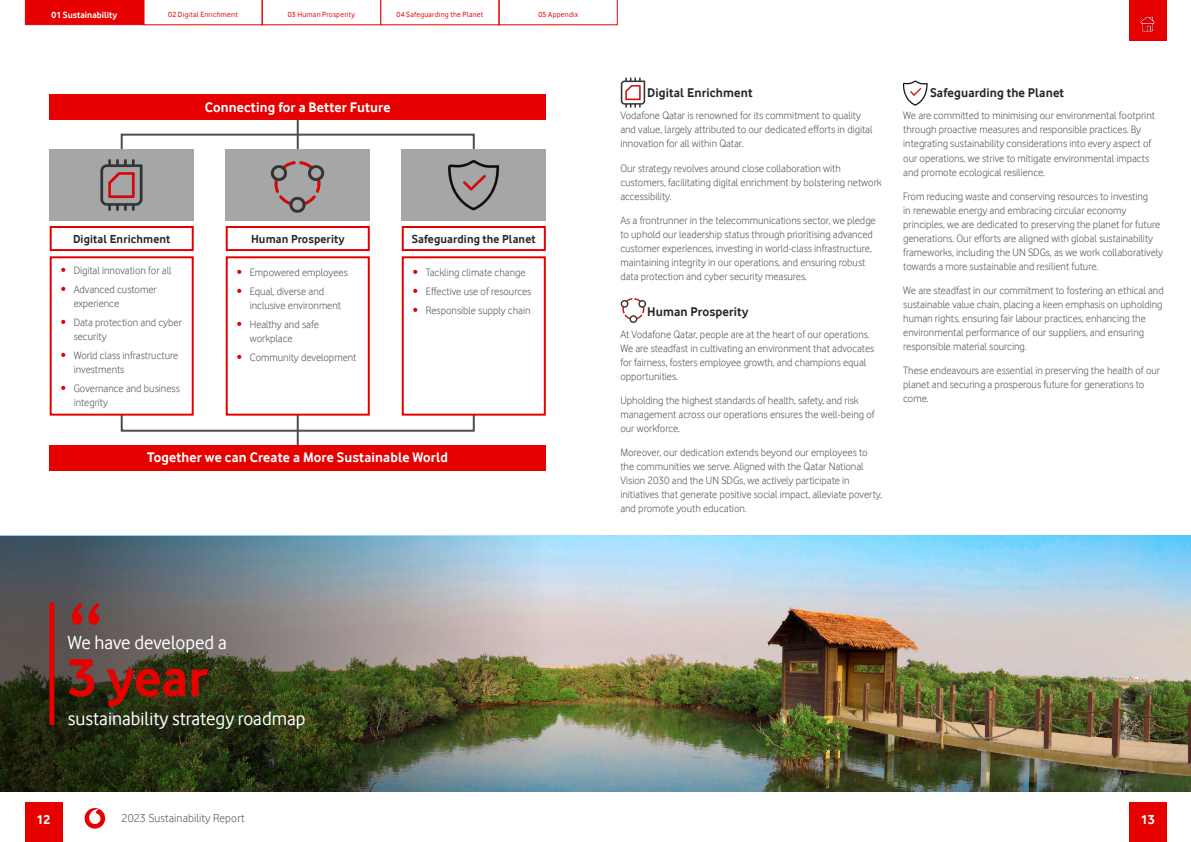
<style>
.page{position:relative;width:1191px;height:842px;background:#fff}
.page>*{position:absolute;margin:0;border:0;box-sizing:border-box;transform-origin:0 0}
.t1{font:100px "Vodafone Rg";color:#e60000}
.t2{font:700 55px "Vodafone Rg";color:#e60000}
.t3{font:19.5px "Vodafone Rg";color:#fff}
.t4{font:700 14.3px "Vodafone Rg";letter-spacing:.01em;color:#fff}
.t5{font:700 13.5px "Vodafone Rg";color:#fff}
.t6{font:700 13px "Vodafone Rg";letter-spacing:.01em;color:#25282b}
.t7{font:700 12px "Vodafone Rg";letter-spacing:.01em;color:#25282b}
.t8{font:12px "Vodafone Lt";letter-spacing:.01em;color:#4a4d4e}
.t9{font:11px/14px "Vodafone Lt";color:#4a4d4e}
.t10{font:700 9.3px "Vodafone Rg";color:#fff}
.t11{font:7.7px "Vodafone Rg";letter-spacing:.03em;color:#e60000}
.s1{color:#e60000}
</style>
<div class="page">
<img style="left:546px;top:536px;width:645px;height:256px">
<img style="left:0;top:536px;width:546px;height:256px">
<div style="left:49px;top:603px;width:5px;height:122px;background:#e60000"></div>
<hr style="left:297px;top:109px;width:2px;height:49px;background:#4a4d4e">
<div style="left:121px;top:134px;width:354px;height:25px;border:2px solid #4a4d4e"></div>
<hr style="left:297px;top:359px;width:2px;height:97px;background:#4a4d4e">
<svg style="left:120px;top:311px;width:355px;height:122px"></svg>
<div style="left:50px;top:149px;width:144px;height:72px;background:#a4a6a7"></div>
<div style="left:50px;top:226px;width:144px;height:25px;border:2px solid #e60000"></div>
<div style="left:50px;top:256px;width:144px;height:160px;background:#fff;border:2px solid #e60000"></div>
<div style="left:226px;top:256px;width:144px;height:160px;background:#fff;border:2px solid #e60000"></div>
<div style="left:402px;top:256px;width:144px;height:160px;background:#fff;border:2px solid #e60000"></div>
<div style="left:226px;top:226px;width:144px;height:25px;border:2px solid #e60000"></div>
<div style="left:402px;top:226px;width:144px;height:25px;border:2px solid #e60000"></div>
<div style="left:226px;top:149px;width:144px;height:72px;background:#a4a6a7"></div>
<div style="left:402px;top:149px;width:144px;height:72px;background:#a4a6a7"></div>
<img style="left:100px;top:159px;width:43px;height:52px">
<img style="left:270px;top:161px;width:55px;height:52px">
<img style="left:448px;top:160px;width:52px;height:51px">
<div style="left:49px;top:95px;width:497px;height:25px;background:#e60000"></div>
<div style="left:49px;top:445px;width:497px;height:25px;background:#e60000"></div>
<img style="left:620px;top:77px;width:26px;height:31px">
<img style="left:620px;top:298px;width:27px;height:25px">
<img style="left:903px;top:80px;width:25px;height:26px">
<div style="left:1129px;top:0;width:37px;height:40px;background:#e60000"></div>
<img style="left:1140px;top:16px;width:15px;height:16px">
<svg style="left:25px;top:0;width:592px;height:25px"></svg>
<div style="left:85px;top:808px;width:20px;height:21px;background:#e60000;border-radius:50%"></div>
<svg style="left:89px;top:809px;width:11px;height:15px"></svg>
<div style="left:1129px;top:802px;width:37px;height:40px;background:#e60000"></div>
<div style="left:25px;top:802px;width:37px;height:40px;background:#e60000"></div>
<p class="t10" style="left:52px;top:10px;width:67px">01 Sustainability</p>
<p class="t11" style="left:168px;top:10px;width:71px">02 Digital Enrichment</p>
<p class="t11" style="left:288px;top:10px;width:69px">03 Human Prosperity</p>
<p class="t11" style="left:396px;top:10px;width:88px">04 Safeguarding the Planet</p>
<p class="t11" style="left:538px;top:10px;width:41px">05 Appendix</p>
<h3 class="t4" style="left:205px;top:99px;width:187px">Connecting for a Better Future</h3>
<p class="t7" style="left:73px;top:232px;width:99px">Digital Enrichment</p>
<p class="t7" style="left:251px;top:232px;width:95px">Human Prosperity</p>
<p class="t7" style="left:412px;top:232px;width:125px">Safeguarding the Planet</p>
<p class="t9" style="left:61px;top:263px;width:112px"><span class="s1">•</span> Digital innovation for all</p>
<p class="t9" style="left:74px;top:282px;width:85px;text-indent:-13px"><span class="s1">•</span> Advanced customer experience</p>
<p class="t9" style="left:74px;top:315px;width:110px;text-indent:-13px"><span class="s1">•</span> Data protection and cyber security</p>
<p class="t9" style="left:74px;top:348px;width:106px;text-indent:-13px"><span class="s1">•</span> World class infrastructure investments</p>
<p class="t9" style="left:74px;top:381px;width:108px;text-indent:-13px"><span class="s1">•</span> Governance and business integrity</p>
<p class="t9" style="left:237px;top:265px;width:113px"><span class="s1">•</span> Empowered employees</p>
<p class="t9" style="left:250px;top:284px;width:93px;text-indent:-13px"><span class="s1">•</span> Equal, diverse and inclusive environment</p>
<p class="t9" style="left:250px;top:317px;width:71px;text-indent:-13px"><span class="s1">•</span> Healthy and safe workplace</p>
<p class="t9" style="left:237px;top:350px;width:121px"><span class="s1">•</span> Community development</p>
<p class="t9" style="left:413px;top:265px;width:114px"><span class="s1">•</span> Tackling climate change</p>
<p class="t9" style="left:413px;top:284px;width:120px"><span class="s1">•</span> Effective use of resources</p>
<p class="t9" style="left:413px;top:303px;width:119px"><span class="s1">•</span> Responsible supply chain</p>
<h3 class="t4" style="left:147px;top:449px;width:302px">Together we can Create a More Sustainable World</h3>
<h1 class="t1" style="left:68px;top:579px;width:37px">“</h1>
<h3 class="t3" style="left:68px;top:631px;width:160px">We have developed a</h3>
<h2 class="t2" style="left:68px;top:646px;width:141px">3 year</h2>
<h3 class="t3" style="left:68px;top:707px;width:239px">sustainability strategy roadmap</h3>
<p class="t6" style="left:647px;top:86px;width:107px">Digital Enrichment</p>
<p class="t9" style="left:620px;top:109px;width:254px">Vodafone Qatar is renowned for its commitment to quality and value, largely attributed to our dedicated efforts in digital innovation for all within Qatar.</p>
<p class="t9" style="left:620px;top:161px;width:263px">Our strategy revolves around close collaboration with customers, facilitating digital enrichment by bolstering network accessibility.</p>
<p class="t9" style="left:620px;top:213px;width:257px">As a frontrunner in the telecommunications sector, we pledge to uphold our leadership status through prioritising advanced customer experiences, investing in world-class infrastructure, maintaining integrity in our operations, and ensuring robust data protection and cyber security measures.</p>
<p class="t6" style="left:647px;top:304px;width:103px">Human Prosperity</p>
<p class="t9" style="left:620px;top:327px;width:255px">At Vodafone Qatar, people are at the heart of our operations.<br>We are steadfast in cultivating an environment that advocates for fairness, fosters employee growth, and champions equal opportunities.</p>
<p class="t9" style="left:620px;top:393px;width:256px">Upholding the highest standards of health, safety, and risk management across our operations ensures the well-being of our workforce.</p>
<p class="t9" style="left:620px;top:445px;width:263px">Moreover, our dedication extends beyond our employees to the communities we serve. Aligned with the Qatar National Vision 2030 and the UN SDGs, we actively participate in initiatives that generate positive social impact, alleviate poverty, and promote youth education.</p>
<p class="t6" style="left:930px;top:86px;width:136px">Safeguarding the Planet</p>
<p class="t9" style="left:903px;top:109px;width:253px">We are committed to minimising our environmental footprint through proactive measures and responsible practices. By integrating sustainability considerations into every aspect of our operations, we strive to mitigate environmental impacts and promote ecological resilience.</p>
<p class="t9" style="left:903px;top:189px;width:261px">From reducing waste and conserving resources to investing<br>in renewable energy and embracing circular economy principles, we are dedicated to preserving the planet for future generations. Our efforts are aligned with global sustainability frameworks, including the UN SDGs, as we work collaboratively towards a more sustainable and resilient future.</p>
<p class="t9" style="left:903px;top:283px;width:262px">We are steadfast in our commitment to fostering an ethical and sustainable value chain, placing a keen emphasis on upholding human rights, ensuring fair labour practices, enhancing the environmental performance of our suppliers, and ensuring responsible material sourcing.</p>
<p class="t9" style="left:903px;top:363px;width:258px">These endeavours are essential in preserving the health of our planet and securing a prosperous future for generations to come.</p>
<p class="t5" style="left:37px;top:812px;width:15px">12</p>
<p class="t8" style="left:122px;top:811px;width:125px">2023 Sustainability Report</p>
<p class="t5" style="left:1140px;top:812px;width:15px">13</p>
</div>
